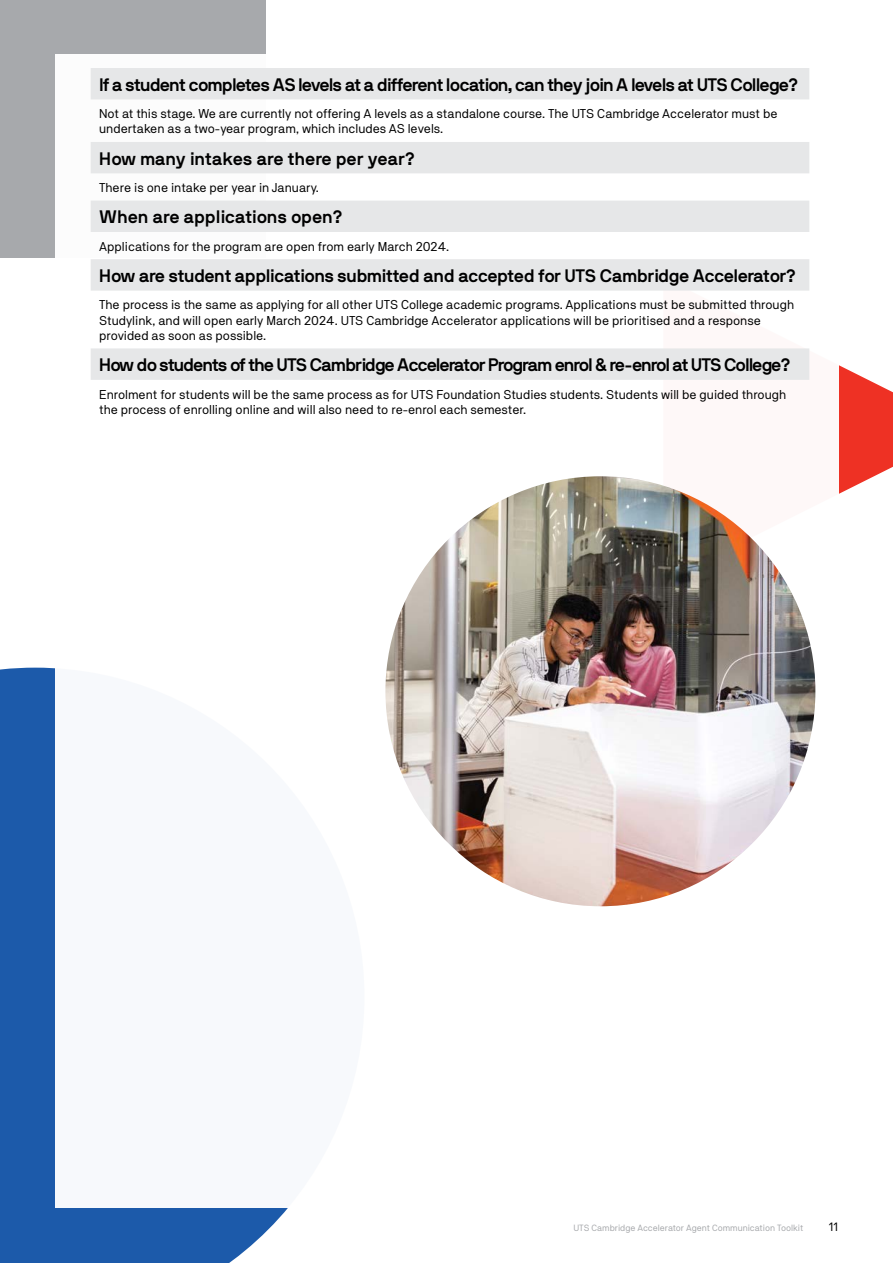
<style>
.page{position:relative;width:893px;height:1263px;background:#fff}
.page>*{position:absolute;margin:0;border:0;box-sizing:border-box;transform-origin:0 0}
.t1{font:700 18px "NB International Pro";letter-spacing:-.04em;color:#000}
.t2{font:700 18px "NB International Pro";letter-spacing:-.06em;color:#000}
.t3{font:700 18px "NB International Pro";letter-spacing:-.01em;color:#000}
.t4{font:12.75px/15.3px "NB Akademie Std";color:#000}
.t5{font:12px "NB Akademie Std";color:#000}
.t6{font:9px "NB Akademie Std";color:#a7a9ac}
</style>
<div class="page">
<svg style="left:839px;top:365px;width:54px;height:129px;fill:#ee3124"></svg>
<div style="left:0;top:0;width:266px;height:258px;background:#a7a9ac"></div>
<div style="left:0;top:668px;width:288px;height:595px;background:#1c5aaa"></div>
<div style="left:55px;top:55px;width:783px;height:1153px;background:#fff"></div>
<svg style="left:91px;top:68px;width:718px;height:312px"></svg>
<img style="left:385px;top:476px;width:430px;height:430px;border-radius:215px">
<h1 class="t1" style="left:99px;top:74px;width:701px">If a student completes AS levels at a different location, can they join A levels at UTS College?</h1>
<p class="t4" style="left:99px;top:106px;width:680px">Not at this stage. We are currently not offering A levels as a standalone course. The UTS Cambridge Accelerator must be undertaken as a two-year program, which includes AS levels.</p>
<h1 class="t3" style="left:99px;top:148px;width:317px">How many intakes are there per year?</h1>
<p class="t4" style="left:99px;top:180px;width:221px">There is one intake per year in January.</p>
<h1 class="t3" style="left:99px;top:207px;width:245px">When are applications open?</h1>
<p class="t4" style="left:99px;top:238px;width:352px">Applications for the program are open from early March 2024.</p>
<h1 class="t1" style="left:99px;top:265px;width:698px">How are student applications submitted and accepted for UTS Cambridge Accelerator?</h1>
<p class="t4" style="left:99px;top:297px;width:696px">The process is the same as applying for all other UTS College academic programs. Applications must be submitted through<br>Studylink, and will open early March 2024. UTS Cambridge Accelerator applications will be prioritised and a response provided as soon as possible.</p>
<h1 class="t2" style="left:99px;top:355px;width:693px">How do students of the UTS Cambridge Accelerator Program enrol &amp; re-enrol at UTS College?</h1>
<p class="t4" style="left:99px;top:386px;width:688px">Enrolment for students will be the same process as for UTS Foundation Studies students. Students will be guided through the process of enrolling online and will also need to re-enrol each semester.</p>
<p class="t6" style="left:573px;top:1222px;width:232px">UTS Cambridge Accelerator Agent Communication Toolkit</p>
<p class="t5" style="left:829px;top:1220px;width:11px">11</p>
</div>
